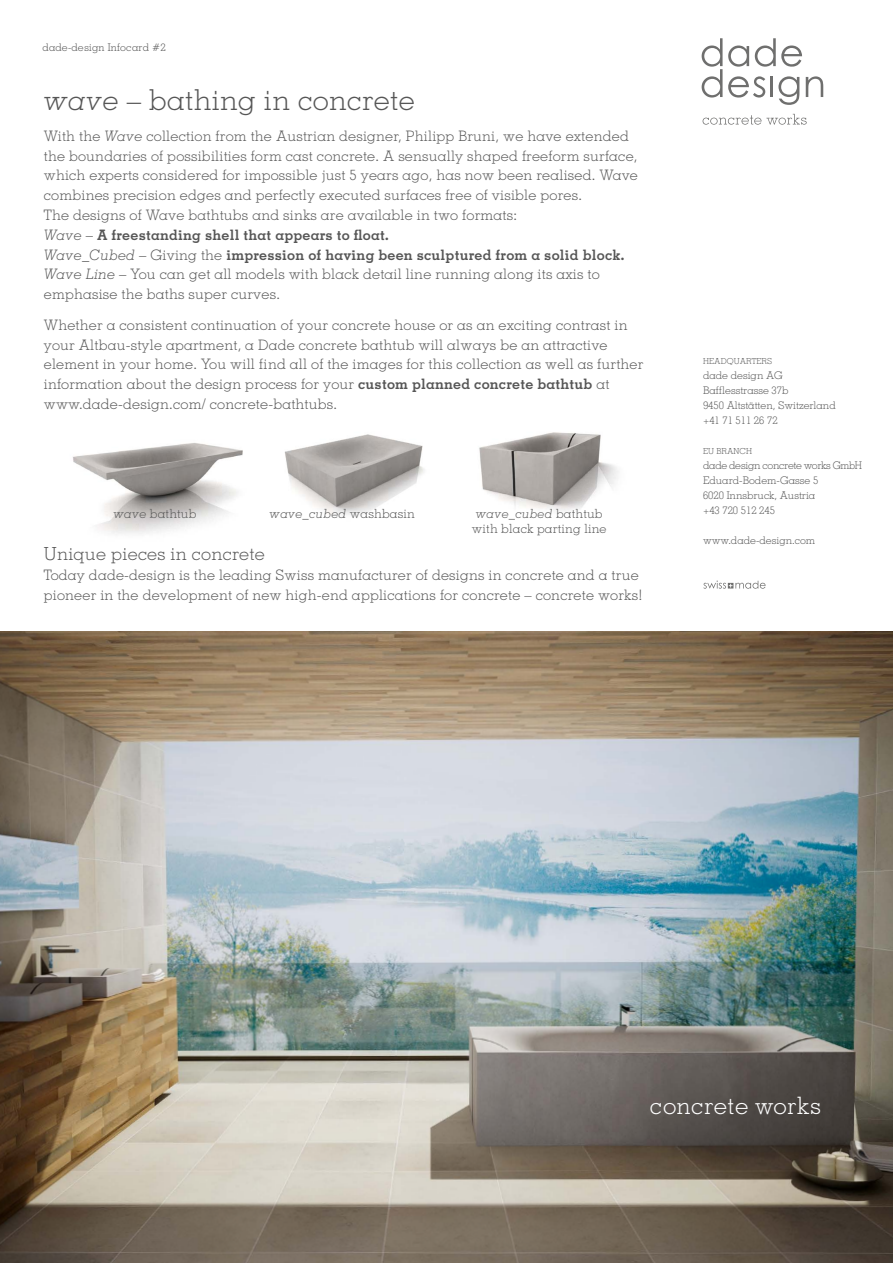
<style>
.page{position:relative;width:893px;height:1263px;background:#fff}
.page>*{position:absolute;margin:0;border:0;box-sizing:border-box;transform-origin:0 0}
.t1{font:300 28.8px "Memphis LT Std";letter-spacing:.015em;color:#565656}
.t2{font:300 24px "Geometric Slab 703 BT";letter-spacing:.02em;color:#fff}
.t3{font:300 18px "Memphis LT Std";letter-spacing:.015em;color:#565656}
.t4{font:300 14.4px/19.8px "Memphis LT Std";letter-spacing:.015em;color:#565656}
.t5{font:300 12.6px/14.4px "Memphis LT Std";letter-spacing:.015em;color:#565656;text-align:center}
.t6{font:italic 300 12.6px "Memphis LT Std";letter-spacing:.015em;color:#565656}
.t7{font:300 10.5px/15px "Memphis LT Std";color:#565656}
.t8{font:300 10.5px "Geometric Slab 703 BT";letter-spacing:.02em;color:#565656}
.t9{font:300 8.25px "Memphis LT Std";letter-spacing:.01em;color:#565656}
.s1{font-style:italic}
.s2{font-weight:700}
.s3{font-style:normal}
</style>
<div class="page">
<img style="left:0;top:631px;width:893px;height:632px">
<img style="left:73px;top:443px;width:170px;height:91px">
<img style="left:284px;top:434px;width:140px;height:81px">
<img style="left:479px;top:432px;width:140px;height:79px">
<svg style="left:728px;top:46px;width:21px;height:21px"></svg>
<svg style="left:755px;top:38px;width:47px;height:29px"></svg>
<svg style="left:702px;top:38px;width:20px;height:60px"></svg>
<svg style="left:728px;top:76px;width:37px;height:22px"></svg>
<hr style="left:771px;top:77px;width:2px;height:20px;background:#6f6f6e">
<svg style="left:778px;top:76px;width:21px;height:29px"></svg>
<svg style="left:806px;top:76px;width:17px;height:21px"></svg>
<svg style="left:703px;top:114px;width:104px;height:11px"></svg>
<svg style="left:703px;top:581px;width:63px;height:8px"></svg>
<p class="t8" style="left:43px;top:40px;width:125px">dade-design Infocard #2</p>
<h1 class="t1" style="left:44px;top:82px;width:372px"><span class="s1">wave</span> – bathing in concrete</h1>
<p class="t4" style="left:44px;top:126px;width:596px">With the <span class="s1">Wave</span> collection from the Austrian designer, Philipp Bruni, we have extended the boundaries of possibilities form cast concrete. A sensually shaped freeform surface, which experts considered for impossible just 5 years ago, has now been realised. Wave combines precision edges and perfectly executed surfaces free of visible pores.<br>The designs of Wave bathtubs and sinks are available in two formats:<br><span class="s1">Wave –</span> <span class="s2">A freestanding shell that appears to float.<br></span><span class="s1">Wave_Cubed –</span> Giving the <span class="s2">impression of having been sculptured from a solid block.<br></span><span class="s1">Wave Line –</span> You can get all models with black detail line running along its axis to emphasise the baths super curves.</p>
<p class="t4" style="left:44px;top:315px;width:601px">Whether a consistent continuation of your concrete house or as an exciting contrast in your Altbau-style apartment, a Dade concrete bathtub will always be an attractive element in your home. You will find all of the images for this collection as well as further information about the design process for your <span class="s2">custom planned concrete bathtub</span> at www.dade-design.com/ concrete-bathtubs.</p>
<p class="t5" style="left:114px;top:506px;width:84px"><span class="s1">wave</span> bathtub</p>
<p class="t6" style="left:270px;top:506px;width:147px">wave_cubed <span class="s3">washbasin</span></p>
<p class="t5" style="left:472px;top:506px;width:136px"><span class="s1">wave_cubed</span> bathtub with black parting line</p>
<p class="t3" style="left:44px;top:543px;width:223px">Unique pieces in concrete</p>
<p class="t4" style="left:44px;top:565px;width:600px">Today dade-design is the leading Swiss manufacturer of designs in concrete and a true pioneer in the development of new high-end applications for concrete – concrete works!</p>
<p class="t9" style="left:703px;top:356px;width:71px">HEADQUARTERS</p>
<p class="t7" style="left:703px;top:368px;width:134px">dade design AG<br>Bafflesstrasse 37b<br>9450 Altstätten, Switzerland +41 71 511 26 72</p>
<p class="t9" style="left:703px;top:446px;width:32px">EU branch</p>
<p class="t7" style="left:703px;top:458px;width:161px">dade design concrete works GmbH<br>Eduard-Bodem-Gasse 5<br>6020 Innsbruck, Austria<br>+43 720 512 245</p>
<p class="t7" style="left:703px;top:533px;width:114px">www.dade-design.com</p>
<h2 class="t2" style="left:650px;top:1091px;width:173px">concrete works</h2>
</div>
